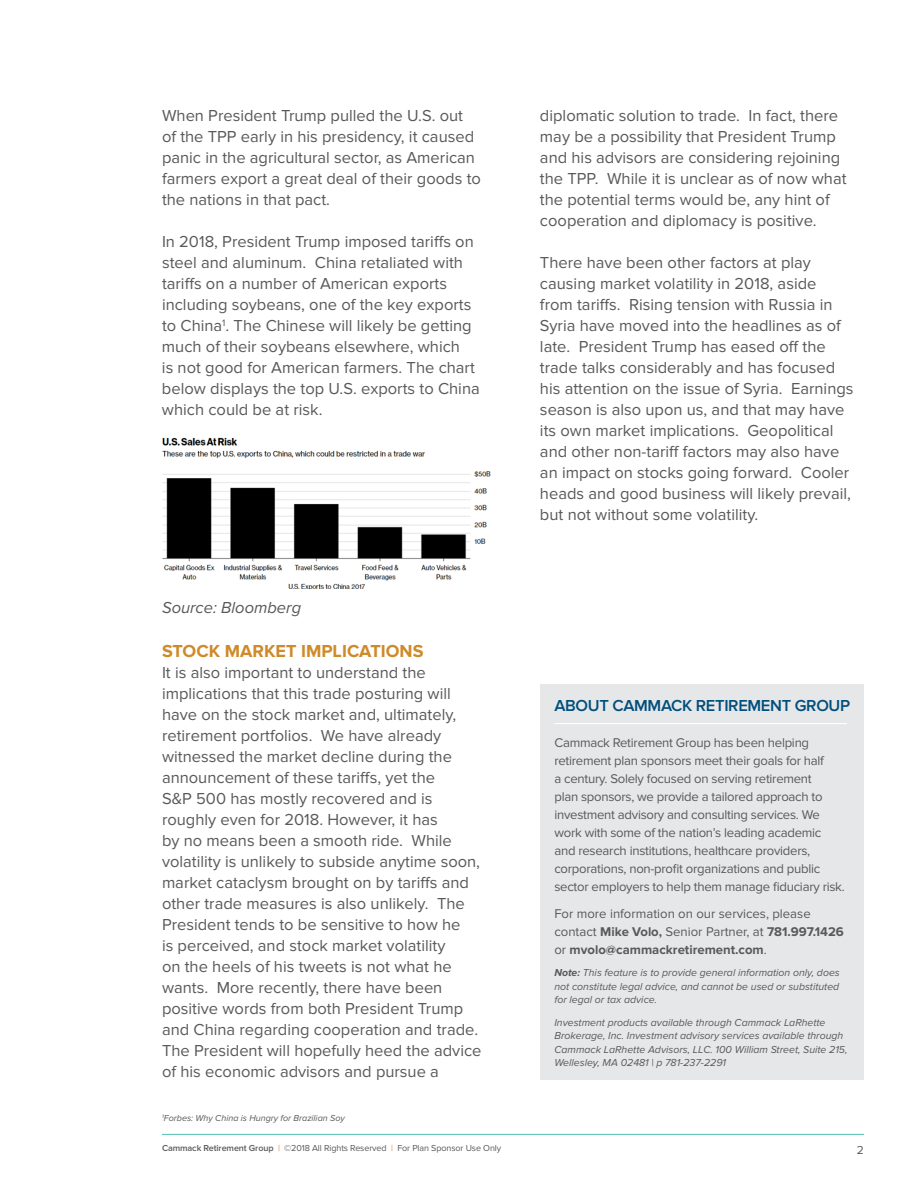
<style>
.page{position:relative;width:918px;height:1188px;background:#fff}
.page>*{position:absolute;margin:0;border:0;box-sizing:border-box;transform-origin:0 0}
.t1{font:700 18px "Proxima Nova";color:#cf8a29}
.t2{font:16.5px/21px "Proxima Nova";color:#58595b}
.t3{font:600 16.5px "Proxima Nova";letter-spacing:-.02em;color:#004e7d}
.t4{font:italic 16.5px "Proxima Nova";color:#58595b}
.t5{font:13.2px/18px "Proxima Nova";letter-spacing:-.02em;color:#58595b}
.t6{font:13.2px/18px "Proxima Nova";color:#58595b}
.t7{font:12px "Proxima Nova";color:#58595b}
.t8{font:italic 10.5px/13.5px "Proxima Nova";color:#58595b;text-align:justify}
.t9{font:9px "Proxima Nova";letter-spacing:-.01em;color:#58595b}
.t10{font:italic 9px "Proxima Nova";color:#58595b}
.s1{font-weight:700}
.s2{font-weight:600}
.s3{color:#cf8a29}
</style>
<div class="page">
<div style="left:540px;top:685px;width:324px;height:395px;background:#e6e7e8"></div>
<hr style="left:554px;top:723px;width:293px;height:1px;background:#fff">
<hr style="left:162px;top:1134px;width:702px;height:1px;background:#50c1af">
<img style="left:162px;top:437px;width:329px;height:152px">
<p class="t2" style="left:162px;top:105px;width:321px">When President Trump pulled the U.S. out of the TPP early in his presidency, it caused panic in the agricultural sector, as American farmers export a great deal of their goods to the nations in that pact.</p>
<p class="t2" style="left:162px;top:231px;width:319px">In 2018, President Trump imposed tariffs on steel and aluminum. China retaliated with tariffs on a number of American exports including soybeans, one of the key exports to China<sup>1</sup>. The Chinese will likely be getting much of their soybeans elsewhere, which<br>is not good for American farmers. The chart below displays the top U.S. exports to China which could be at risk.</p>
<p class="t4" style="left:162px;top:598px;width:141px">Source: Bloomberg</p>
<p class="t1" style="left:162px;top:640px;width:263px">STOCK MARKET IMPLICATIONS</p>
<p class="t2" style="left:162px;top:662px;width:321px">It is also important to understand the implications that this trade posturing will have on the stock market and, ultimately, retirement portfolios. We have already witnessed the market decline during the announcement of these tariffs, yet the<br>S&amp;P 500 has mostly recovered and is roughly even for 2018. However, it has<br>by no means been a smooth ride. While volatility is unlikely to subside anytime soon, market cataclysm brought on by tariffs and other trade measures is also unlikely. The President tends to be sensitive to how he<br>is perceived, and stock market volatility<br>on the heels of his tweets is not what he wants. More recently, there have been positive words from both President Trump and China regarding cooperation and trade.<br>The President will hopefully heed the advice of his economic advisors and pursue a</p>
<p class="t10" style="left:162px;top:1113px;width:184px"><sup>1</sup>Forbes: Why China is Hungry for Brazilian Soy</p>
<p class="t2" style="left:540px;top:105px;width:308px">diplomatic solution to trade. In fact, there may be a possibility that President Trump and his advisors are considering rejoining the TPP. While it is unclear as of now what the potential terms would be, any hint of cooperation and diplomacy is positive.</p>
<p class="t2" style="left:540px;top:252px;width:315px">There have been other factors at play causing market volatility in 2018, aside<br>from tariffs. Rising tension with Russia in Syria have moved into the headlines as of late. President Trump has eased off the trade talks considerably and has focused his attention on the issue of Syria. Earnings season is also upon us, and that may have its own market implications. Geopolitical and other non-tariff factors may also have an impact on stocks going forward. Cooler heads and good business will likely prevail, but not without some volatility.</p>
<p class="t3" style="left:554px;top:696px;width:297px">ABOUT CAMMACK RETIREMENT GROUP</p>
<p class="t5" style="left:554px;top:733px;width:292px">Cammack Retirement Group has been helping retirement plan sponsors meet their goals for half<br>a century. Solely focused on serving retirement<br>plan sponsors, we provide a tailored approach to investment advisory and consulting services. We work with some of the nation’s leading academic and research institutions, healthcare providers, corporations, non-profit organizations and public sector employers to help them manage fiduciary risk.</p>
<p class="t6" style="left:554px;top:904px;width:291px">For more information on our services, please contact <span class="s1">Mike Volo,</span> Senior Partner, at <span class="s1">781.997.1426 </span>or <span class="s1">mvolo@cammackretirement.com</span>.</p>
<p class="t8" style="left:554px;top:966px;width:287px"><span class="s1">Note:</span> This feature is to provide general information only, does not constitute legal advice, and cannot be used or substituted for legal or tax advice.</p>
<p class="t8" style="left:554px;top:1016px;width:295px;text-align:left">Investment products available through Cammack LaRhette Brokerage, Inc. Investment advisory services available through Cammack LaRhette Advisors, LLC. 100 William Street, Suite 215, Wellesley, MA 02481 | p 781-237-2291</p>
<p class="t9" style="left:162px;top:1143px;width:341px"><span class="s2">Cammack Retirement Group</span> <span class="s3">|</span> ©2018 All Rights Reserved <span class="s3">|</span> For Plan Sponsor Use Only</p>
<p class="t7" style="left:857px;top:1143px;width:9px">2</p>
</div>
